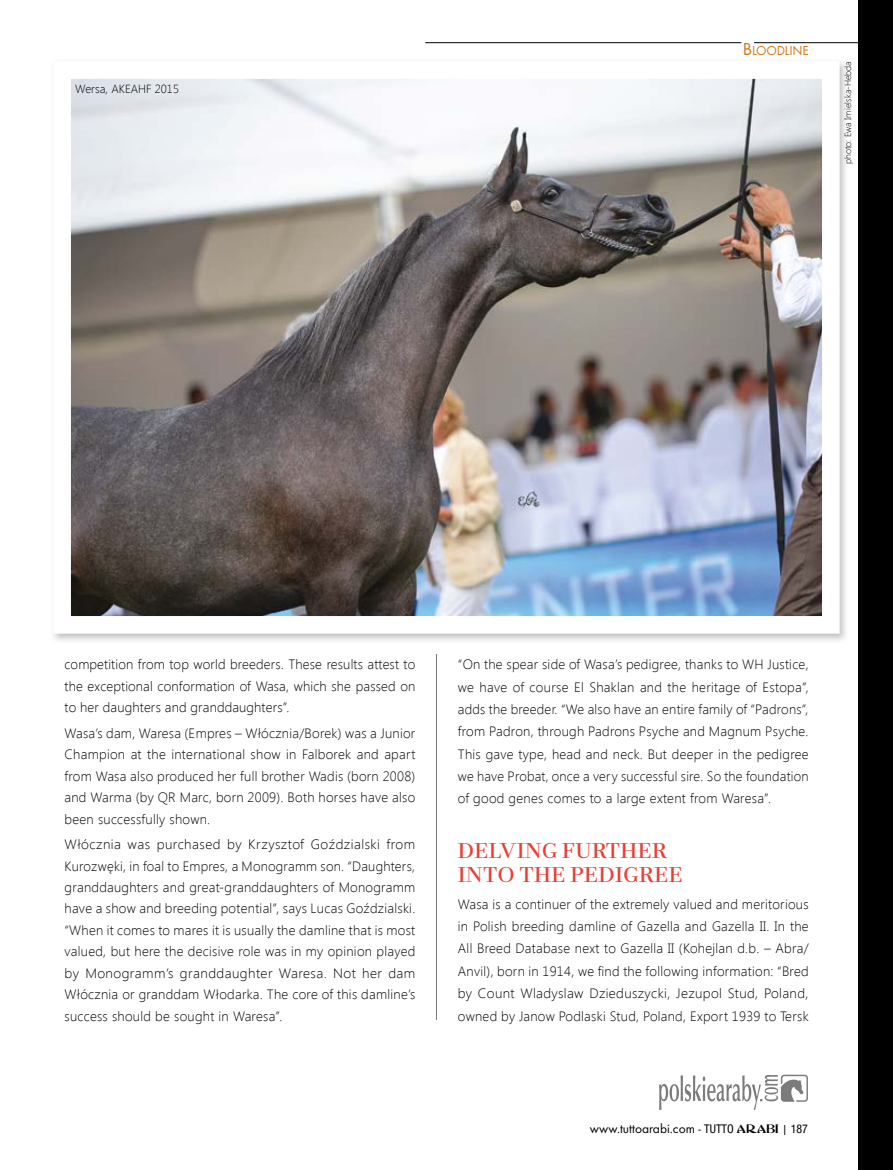
<style>
.page{position:relative;width:893px;height:1170px;background:#fff}
.page>*{position:absolute;margin:0;border:0;box-sizing:border-box;transform-origin:0 0}
.t1{font:500 21px/23.9px "Mary Kay Serif 010";letter-spacing:.02em;color:#e83f35}
.t2{font:300 13.5px/21.5px "Segoe UI";letter-spacing:.02em;color:#000;text-align:justify}
.t3{font:13.5px "Futura T";color:#000}
.t4{font:13.5px "Futura T";letter-spacing:-.015em;color:#ce7717}
.t5{font:300 11.7px "Segoe UI";color:#000}
.t6{font:300 9px "Segoe UI";color:#000}
.s1{font-size:18px}
.s2{font-family:"Helvetica Neue";font-stretch:condensed;font-size:12px}
.s3{font-family:"Abbess";font-size:12px}
.s4{font-size:12px}
</style>
<div class="page">
<hr style="left:754px;top:42px;width:139px;height:1px;background:#000">
<hr style="left:425px;top:42px;width:316px;height:1px;background:#000">
<div style="left:859px;top:0;width:34px;height:1169px;background:#000"></div>
<svg style="left:659px;top:1074px;width:149px;height:35px"></svg>
<hr style="left:436px;top:653px;width:1px;height:366px;background:#7c7b7b">
<img style="left:53px;top:62px;width:793px;height:579px">
<img style="left:53px;top:62px;width:787px;height:571px">
<p class="t5" style="left:75px;top:80px;width:105px">Wersa, AKEAHF 2015</p>
<p class="t4" style="left:743px;top:43px;width:67px"><span class="s1">B</span>LOODLINE</p>
<p class="t6" style="left:842px;top:164px;width:104px;rotate:-90deg">photo: Ewa Imielska-Hebda</p>
<p class="t2" style="left:65px;top:653px;width:352px">competition from top world breeders. These results attest to the exceptional conformation of Wasa, which she passed on to her daughters and granddaughters”.</p>
<p class="t2" style="left:65px;top:721px;width:352px">Wasa’s dam, Waresa (Empres – Włócznia/Borek) was a Junior Champion at the international show in Falborek and apart from Wasa also produced her full brother Wadis (born 2008) and Warma (by QR Marc, born 2009). Both horses have also been successfully shown.</p>
<p class="t2" style="left:65px;top:833px;width:352px">Włócznia was purchased by Krzysztof Goździalski from Kurozwęki, in foal to Empres, a Monogramm son. “Daughters, granddaughters and great-granddaughters of Monogramm have a show and breeding potential”, says Lucas Goździalski. “When it comes to mares it is usually the damline that is most valued, but here the decisive role was in my opinion played by Monogramm’s granddaughter Waresa. Not her dam Włócznia or granddam Włodarka. The core of this damline’s success should be sought in Waresa”.</p>
<p class="t2" style="left:458px;top:652px;width:352px;line-height:22.4px">“On the spear side of Wasa’s pedigree, thanks to WH Justice, we have of course El Shaklan and the heritage of Estopa”, adds the breeder. “We also have an entire family of “Padrons”, from Padron, through Padrons Psyche and Magnum Psyche.<br>This gave type, head and neck. But deeper in the pedigree we have Probat, once a very successful sire. So the foundation of good genes comes to a large extent from Waresa”.</p>
<h1 class="t1" style="left:458px;top:838px;width:226px">DELVING FURTHER<br>INTO THE PEDIGREE</h1>
<p class="t2" style="left:458px;top:892px;width:352px;line-height:22.4px">Wasa is a continuer of the extremely valued and meritorious in Polish breeding damline of Gazella and Gazella II. In the All Breed Database next to Gazella II (Kohejlan d.b. – Abra/ Anvil), born in 1914, we nd the following information: “Bred by Count Wladyslaw Dzieduszycki, Jezupol Stud, Poland, owned by Janow Podlaski Stud, Poland, Export 1939 to Tersk</p>
<p class="t3" style="left:590px;top:1120px;width:219px">www.tuttoarabi.com - <span class="s2">TUTTO</span> <span class="s3">ARABI</span> <span class="s4">|</span> <span class="s2">187</span></p>
</div>
